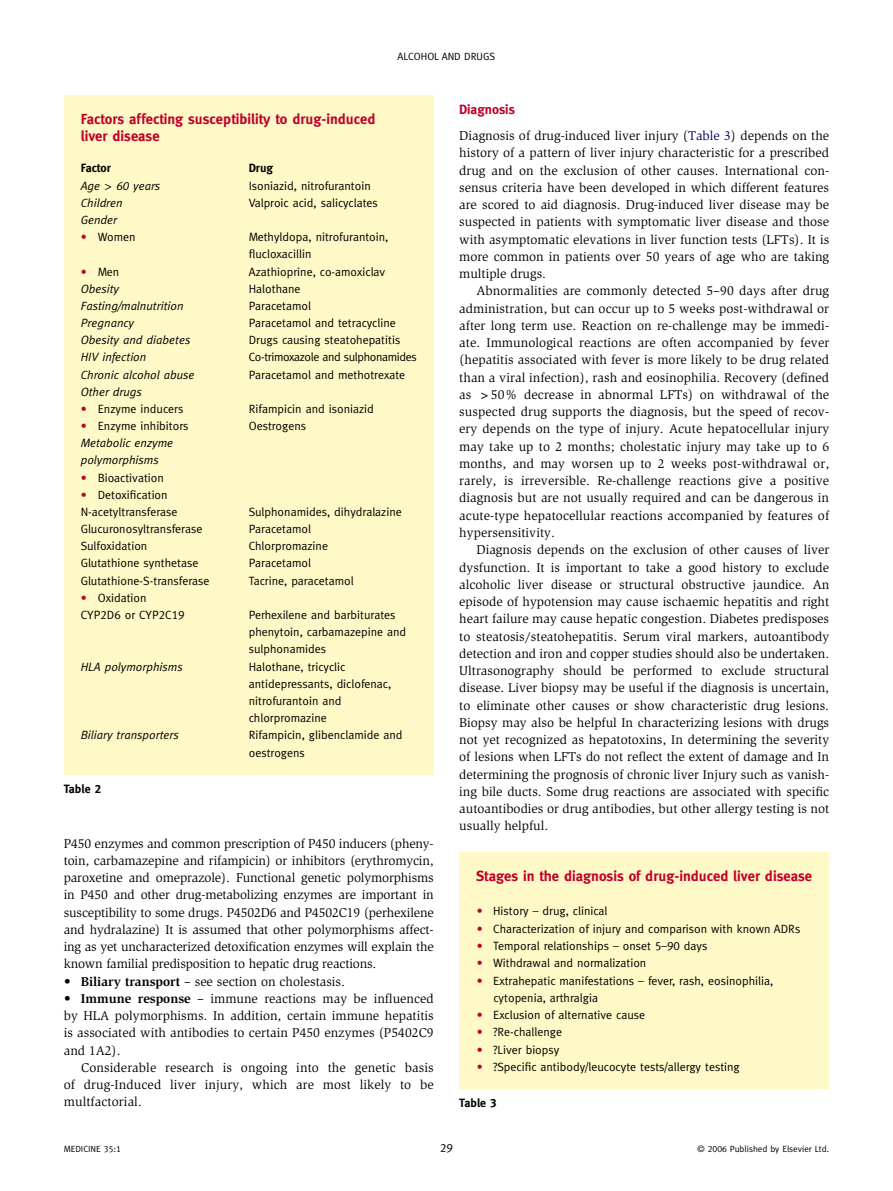
<style>
.page{position:relative;width:893px;height:1191px;background:#fff}
.page>*{position:absolute;margin:0;border:0;box-sizing:border-box;transform-origin:0 0}
.t1{font:700 14.7px/17.2px "Meta Book LF";color:#c0002a}
.t2{font:700 13.5px "Meta Book LF";color:#c0002a}
.t3{font:13.2px/17.2px "Slimbach";color:#000;text-align:justify}
.t4{font:12px/17.2px "Meta Book LF";color:#000}
.t5{font:italic 12px/17.2px "Meta Book LF";color:#000}
.t6{font:12px "Meta Book LF";letter-spacing:-.03em;color:#000}
.t7{font:700 12px "Meta Book LF";color:#000}
.t8{font:10.5px "Meta Book LF";color:#000}
.t9{font:9px "Meta Book LF";color:#000}
.s1{font-family:"Times"}
.s2{color:#c0002a}
.s3{font-weight:700}
.s4{color:#006}
</style>
<div class="page">
<div style="left:459px;top:852px;width:370px;height:236px;background:#fff9c7"></div>
<div style="left:64px;top:96px;width:370px;height:678px;background:#fff9c7"></div>
<p class="t8" style="left:397px;top:50px;width:99px">Alcohol and drugs</p>
<p class="t1" style="left:81px;top:110px;width:296px">Factors affecting susceptibility to drug-induced liver disease</p>
<p class="t7" style="left:81px;top:161px;width:32px">Factor</p>
<p class="t7" style="left:249px;top:161px;width:26px">Drug</p>
<p class="t5" style="left:81px;top:177px;width:81px">Age <span class="s1">&gt;</span> 60 years</p>
<p class="t4" style="left:249px;top:177px;width:123px">Isoniazid, nitrofurantoin</p>
<p class="t5" style="left:81px;top:194px;width:43px">Children</p>
<p class="t4" style="left:249px;top:194px;width:131px">Valproic acid, salicyclates</p>
<p class="t5" style="left:81px;top:211px;width:38px">Gender</p>
<p class="t4" style="left:81px;top:228px;width:56px"><span class="s2">•</span> Women</p>
<p class="t4" style="left:249px;top:228px;width:141px">Methyldopa, nitrofurantoin, flucloxacillin</p>
<p class="t4" style="left:81px;top:263px;width:40px"><span class="s2">•</span> Men</p>
<p class="t4" style="left:249px;top:263px;width:138px">Azathioprine, co-amoxiclav</p>
<p class="t5" style="left:81px;top:280px;width:40px">Obesity</p>
<p class="t4" style="left:249px;top:280px;width:53px">Halothane</p>
<p class="t5" style="left:81px;top:297px;width:104px">Fasting/malnutrition</p>
<p class="t4" style="left:249px;top:297px;width:64px">Paracetamol</p>
<p class="t5" style="left:81px;top:314px;width:55px">Pregnancy</p>
<p class="t4" style="left:249px;top:314px;width:148px">Paracetamol and tetracycline</p>
<p class="t5" style="left:81px;top:331px;width:111px">Obesity and diabetes</p>
<p class="t4" style="left:249px;top:331px;width:153px">Drugs causing steatohepatitis</p>
<p class="t5" style="left:81px;top:348px;width:67px">HIV infection</p>
<p class="t6" style="left:249px;top:350px;width:169px">Co-trimoxazole and sulphonamides</p>
<p class="t5" style="left:81px;top:365px;width:115px">Chronic alcohol abuse</p>
<p class="t4" style="left:249px;top:365px;width:158px">Paracetamol and methotrexate</p>
<p class="t5" style="left:81px;top:383px;width:63px">Other drugs</p>
<p class="t4" style="left:81px;top:400px;width:104px"><span class="s2">•</span> Enzyme inducers</p>
<p class="t4" style="left:249px;top:400px;width:127px">Rifampicin and isoniazid</p>
<p class="t4" style="left:81px;top:417px;width:109px"><span class="s2">•</span> Enzyme inhibitors</p>
<p class="t4" style="left:249px;top:417px;width:59px">Oestrogens</p>
<p class="t5" style="left:81px;top:434px;width:94px">Metabolic enzyme polymorphisms</p>
<p class="t4" style="left:81px;top:468px;width:85px"><span class="s2">•</span> Bioactivation</p>
<p class="t4" style="left:81px;top:486px;width:98px"><span class="s2">•</span> Detoxification<br>N -acetyltransferase</p>
<p class="t4" style="left:249px;top:503px;width:155px">Sulphonamides, dihydralazine</p>
<p class="t4" style="left:81px;top:520px;width:123px">Glucuronosyltransferase</p>
<p class="t4" style="left:249px;top:520px;width:64px">Paracetamol</p>
<p class="t4" style="left:81px;top:537px;width:68px">Sulfoxidation</p>
<p class="t4" style="left:249px;top:537px;width:81px">Chlorpromazine</p>
<p class="t4" style="left:81px;top:554px;width:119px">Glutathione synthetase</p>
<p class="t4" style="left:249px;top:554px;width:64px">Paracetamol</p>
<p class="t4" style="left:81px;top:571px;width:130px">Glutathione-S-transferase</p>
<p class="t4" style="left:249px;top:571px;width:107px">Tacrine, paracetamol</p>
<p class="t4" style="left:81px;top:589px;width:105px"><span class="s2">•</span> Oxidation<br>CYP2D6 or CYP2C19</p>
<p class="t4" style="left:249px;top:606px;width:159px">Perhexilene and barbiturates phenytoin, carbamazepine and sulphonamides</p>
<p class="t5" style="left:81px;top:657px;width:103px">HLA polymorphisms</p>
<p class="t4" style="left:249px;top:657px;width:144px">H alothane, tricyclic antidepressants, diclofenac, nitrofurantoin and chlorpromazine</p>
<p class="t5" style="left:81px;top:726px;width:100px">Biliary transporters</p>
<p class="t4" style="left:249px;top:726px;width:155px">Rifampicin, glibenclamide and oestrogens</p>
<p class="t7" style="left:64px;top:781px;width:39px">Table 2</p>
<p class="t3" style="left:64px;top:834px;width:371px">P450 enzymes and common prescription of P450 inducers (pheny&shy;toin, carbamazepine and rifampicin) or inhibitors (erythromycin, paroxetine and omeprazole). Functional genetic polymorphisms in P450 and other drug-metabolizing enzymes are important in susceptibility to some drugs. P4502D6 and P4502C19 (perhexilene and hydralazine) It is assumed that other polymorphisms affect&shy;ing as yet uncharacterized detoxification enzymes will explain the known familial predisposition to hepatic drug reactions.</p>
<p class="t3" style="left:64px;top:972px;width:282px">• <span class="s3">Biliary transport</span> – see section on cholestasis.</p>
<p class="t3" style="left:64px;top:990px;width:371px">• <span class="s3">Immune response</span> – immune reactions may be influenced by HLA polymorphisms. In addition, certain immune hepatitis is associated with antibodies to certain P450 enzymes (P5402C9 and 1A2).</p>
<p class="t3" style="left:64px;top:1059px;width:371px;text-indent:17px">Considerable research is ongoing into the genetic basis of drug-Induced liver injury, which are most likely to be multfactorial.</p>
<p class="t2" style="left:459px;top:102px;width:57px">Diagnosis</p>
<p class="t3" style="left:459px;top:127px;width:371px">Diagnosis of drug-induced liver injury (<span class="s4">Table 3</span>) depends on the history of a pattern of liver injury characteristic for a prescribed drug and on the exclusion of other causes. International con&shy;sensus criteria have been developed in which different features are scored to aid diagnosis. Drug-induced liver disease may be suspected in patients with symptomatic liver disease and those with asymptomatic elevations in liver function tests (LFTs). It is more common in patients over 50 years of age who are taking multiple drugs.</p>
<p class="t3" style="left:459px;top:282px;width:371px;text-indent:17px">Abnormalities are commonly detected 5–90 days after drug administration, but can occur up to 5 weeks post-withdrawal or after long term use. Reaction on re-challenge may be immedi&shy;ate. Immunological reactions are often accompanied by fever (hepatitis associated with fever is more likely to be drug related than a viral infection), rash and eosinophilia. Recovery (defined as &gt;50% decrease in abnormal LFTs) on withdrawal of the suspected drug supports the diagnosis, but the speed of recov&shy;ery depends on the type of injury. Acute hepatocellular injury may take up to 2 months; cholestatic injury may take up to 6 months, and may worsen up to 2 weeks post-withdrawal or, rarely, is irreversible. Re-challenge reactions give a positive diagnosis but are not usually required and can be dangerous in acute-type hepatocellular reactions accompanied by features of hypersensitivity.</p>
<p class="t3" style="left:459px;top:541px;width:371px;text-indent:17px">Diagnosis depends on the exclusion of other causes of liver dysfunction. It is important to take a good history to exclude alcoholic liver disease or structural obstructive jaundice. An episode of hypotension may cause ischaemic hepatitis and right heart failure may cause hepatic congestion. Diabetes predisposes to steatosis/steatohepatitis. Serum viral markers, autoantibody detection and iron and copper studies should also be undertaken.<br>Ultrasonography should be performed to exclude structural disease. Liver biopsy may be useful if the diagnosis is uncertain, to eliminate other causes or show characteristic drug lesions.<br>Biopsy may also be helpful In characterizing lesions with drugs not yet recognized as hepatotoxins, In determining the severity of lesions when LFTs do not reflect the extent of damage and In determining the prognosis of chronic liver Injury such as vanish&shy;ing bile ducts. Some drug reactions are associated with specific autoantibodies or drug antibodies, but other allergy testing is not usually helpful.</p>
<p class="t1" style="left:476px;top:867px;width:337px">Stages in the diagnosis of drug-induced liver disease</p>
<p class="t4" style="left:477px;top:902px;width:132px"><span class="s2">•</span> H istory – drug, clinical</p>
<p class="t4" style="left:477px;top:919px;width:325px"><span class="s2">•</span> Characterization of injury and comparison with known ADRs</p>
<p class="t4" style="left:477px;top:937px;width:232px"><span class="s2">•</span> Temporal relationships – onset 5–90 days</p>
<p class="t4" style="left:477px;top:954px;width:171px"><span class="s2">•</span> Withdrawal and normalization</p>
<p class="t4" style="left:493px;top:971px;width:281px;text-indent:-17px"><span class="s2">•</span> Extrahepatic manifestations – fever, rash, eosinophilia, cytopenia, arthralgia</p>
<p class="t4" style="left:477px;top:1006px;width:170px"><span class="s2">•</span> Exclusion of alternative cause</p>
<p class="t4" style="left:477px;top:1023px;width:87px"><span class="s2">•</span> ?Re-challenge</p>
<p class="t4" style="left:477px;top:1040px;width:84px"><span class="s2">•</span> ?Liver biopsy</p>
<p class="t4" style="left:477px;top:1057px;width:265px"><span class="s2">•</span> ?Specific antibody/leucocyte tests/allergy testing</p>
<p class="t7" style="left:459px;top:1095px;width:39px">Table 3</p>
<p class="t9" style="left:64px;top:1143px;width:59px">MEDICINE 35:1</p>
<p class="t4" style="left:440px;top:1138px;width:14px">29</p>
<p class="t9" style="left:698px;top:1143px;width:133px">© 2006 Published by Elsevier Ltd.</p>
</div>
